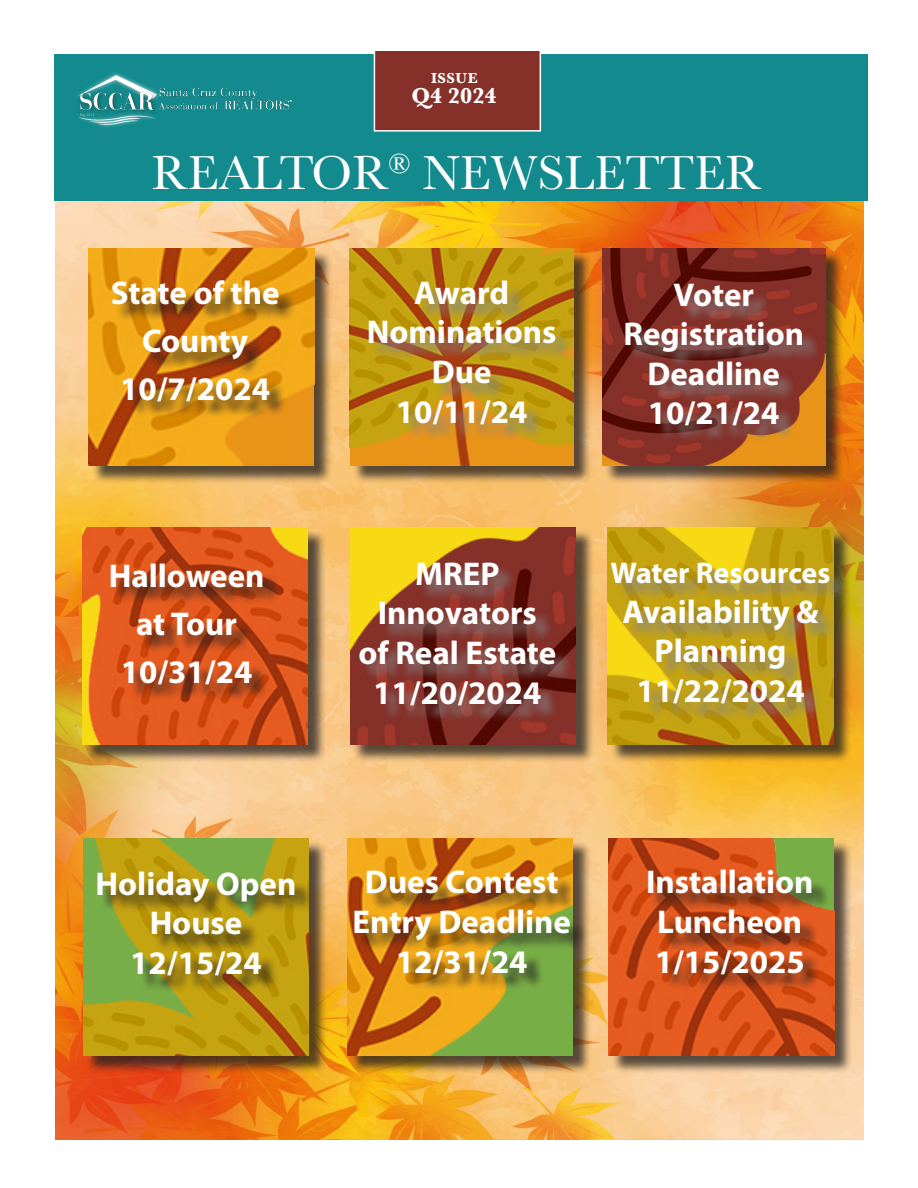
<style>
.page{position:relative;width:918px;height:1188px;background:#fff}
.page>*{position:absolute;margin:0;border:0;box-sizing:border-box;transform-origin:0 0}
.t1{font:49.5px "Baskerville";color:#fff}
.t2{font:700 33px/39.6px "Myriad Pro";color:#fff;text-align:center}
.t3{font:700 30px "Myriad Pro";color:#fff}
.t4{font:700 22.5px "Baskerville";color:#fff}
.t5{font:700 15px "Baskerville";letter-spacing:.035em;color:#fff}
</style>
<div class="page">
<img style="left:56px;top:200px;width:808px;height:940px">
<div style="left:54px;top:54px;width:814px;height:146px;background:#138a8d"></div>
<div style="left:374px;top:50px;width:167px;height:82px;background:#853129;border:2px solid #fff"></div>
<div style="left:91px;top:251px;width:242px;height:233px;background:#231f20;opacity:.75"></div>
<img style="left:89px;top:248px;width:225px;height:218px">
<div style="left:352px;top:251px;width:240px;height:233px;background:#231f20;opacity:.75"></div>
<img style="left:350px;top:248px;width:223px;height:218px">
<div style="left:604px;top:251px;width:240px;height:233px;background:#231f20;opacity:.75"></div>
<img style="left:602px;top:248px;width:223px;height:218px">
<div style="left:85px;top:529px;width:242px;height:234px;background:#231f20;opacity:.75"></div>
<img style="left:82px;top:527px;width:226px;height:217px">
<div style="left:353px;top:529px;width:242px;height:234px;background:#231f20;opacity:.75"></div>
<img style="left:350px;top:527px;width:226px;height:217px">
<div style="left:86px;top:840px;width:241px;height:234px;background:#231f20;opacity:.75"></div>
<img style="left:83px;top:838px;width:226px;height:217px">
<div style="left:350px;top:840px;width:242px;height:234px;background:#231f20;opacity:.75"></div>
<img style="left:347px;top:838px;width:226px;height:217px">
<div style="left:611px;top:840px;width:242px;height:234px;background:#231f20;opacity:.75"></div>
<img style="left:609px;top:838px;width:225px;height:217px">
<div style="left:100px;top:874px;width:213px;height:119px;background:#231f20;opacity:.75"></div>
<div style="left:113px;top:566px;width:168px;height:136px;background:#231f20;opacity:.75"></div>
<div style="left:357px;top:873px;width:231px;height:119px;background:#231f20;opacity:.75"></div>
<div style="left:372px;top:283px;width:202px;height:160px;background:#848689;opacity:.75"></div>
<div style="left:650px;top:872px;width:180px;height:120px;background:#231f20;opacity:.75"></div>
<div style="left:115px;top:283px;width:182px;height:136px;background:#231f20;opacity:.75"></div>
<div style="left:363px;top:565px;width:211px;height:158px;background:#848689;opacity:.75"></div>
<div style="left:610px;top:529px;width:242px;height:234px;background:#231f20;opacity:.75"></div>
<img style="left:608px;top:527px;width:225px;height:217px">
<div style="left:628px;top:286px;width:193px;height:158px;background:#848689;opacity:.75"></div>
<div style="left:614px;top:565px;width:234px;height:157px;background:#848689;opacity:.75"></div>
<img style="left:77px;top:73px;width:215px;height:54px">
<p class="t5" style="left:431px;top:67px;width:48px">ISSUE</p>
<p class="t4" style="left:411px;top:80px;width:87px">Q4 2024</p>
<p class="t1" style="left:152px;top:142px;width:611px">REALTOR<sup>®</sup> NEWSLETTER</p>
<p class="t2" style="left:111px;top:272px;width:170px">State of the</p>
<p class="t2" style="left:120px;top:316px;width:152px;line-height:48px">County<br>10/7/2024</p>
<p class="t2" style="left:109px;top:551px;width:157px;line-height:48px">Halloween at Tour</p>
<p class="t2" style="left:121px;top:651px;width:133px">10/31/24</p>
<p class="t2" style="left:414px;top:272px;width:96px">Award</p>
<p class="t2" style="left:367px;top:311px;width:191px">Nominations<br>Due<br>10/11/24</p>
<p class="t2" style="left:378px;top:553px;width:161px">MREP<br>Innovators</p>
<p class="t2" style="left:358px;top:632px;width:199px">of Real Estate</p>
<p class="t2" style="left:373px;top:672px;width:170px">11/20/2024</p>
<p class="t2" style="left:673px;top:274px;width:82px">Voter</p>
<p class="t2" style="left:623px;top:313px;width:182px">Registration</p>
<p class="t2" style="left:648px;top:353px;width:134px">Deadline</p>
<p class="t2" style="left:648px;top:392px;width:133px">10/21/24</p>
<p class="t3" style="left:611px;top:554px;width:221px">Water Resources</p>
<p class="t2" style="left:622px;top:591px;width:198px">Availability &amp;<br>Planning</p>
<p class="t2" style="left:636px;top:670px;width:170px">11/22/2024</p>
<p class="t2" style="left:96px;top:863px;width:202px">Holiday Open</p>
<p class="t2" style="left:130px;top:902px;width:133px">House<br>12/15/24</p>
<p class="t2" style="left:353px;top:861px;width:220px">Dues Contest<br>Entry Deadline</p>
<p class="t2" style="left:396px;top:941px;width:133px">12/31/24</p>
<p class="t2" style="left:646px;top:861px;width:169px">Installation<br>Luncheon</p>
<p class="t2" style="left:655px;top:941px;width:152px">1/15/2025</p>
</div>
